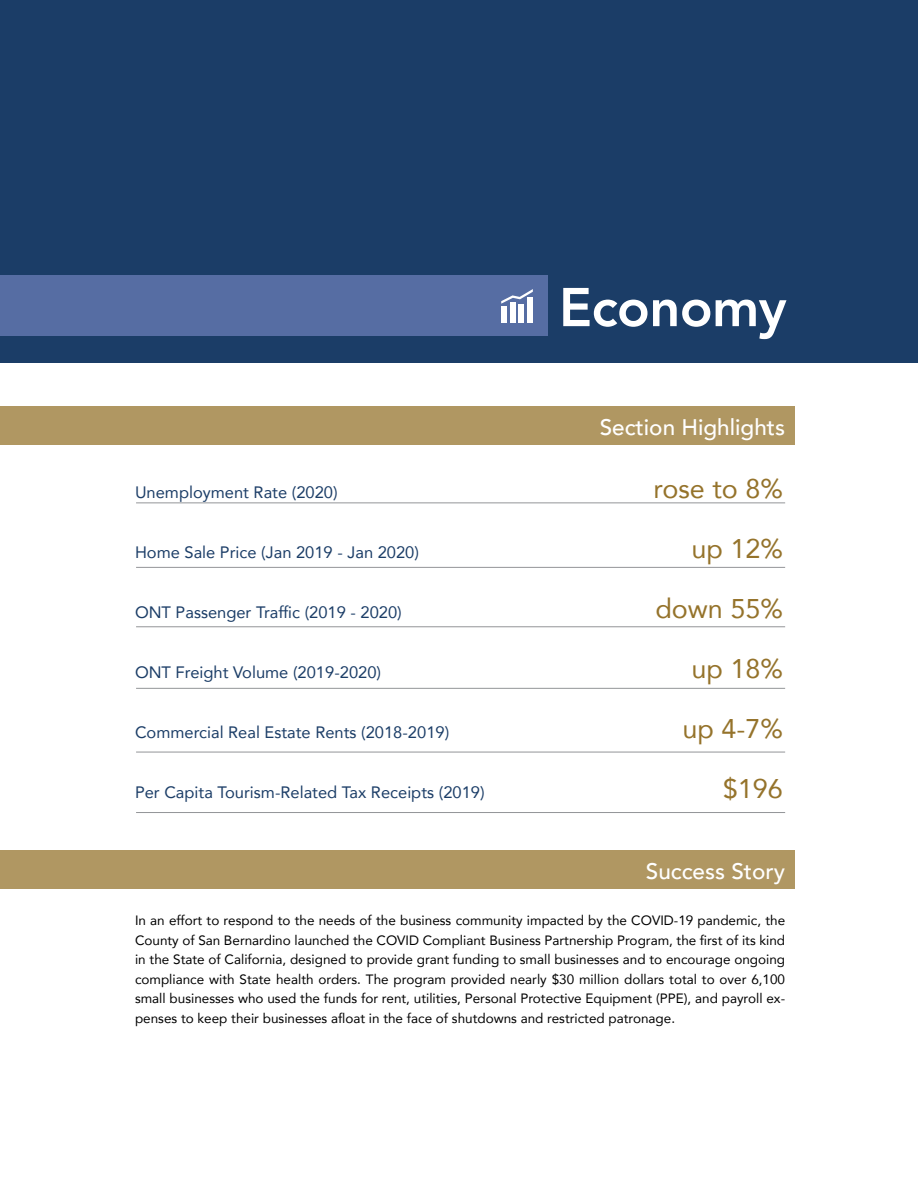
<style>
.page{position:relative;width:918px;height:1188px;background:#fff}
.page>*{position:absolute;margin:0;border:0;box-sizing:border-box;transform-origin:0 0}
.t1{font:800 54px "Avenir";letter-spacing:-.01em;color:#fff}
.t2{font:27px "Avenir";color:#95732b}
.t3{font:500 22.5px "Avenir";color:#fff}
.t4{font:16.5px "Avenir";color:#1b3d67}
.t5{font:13.5px/19.5px "Avenir";color:#000;text-align:justify}
</style>
<div class="page">
<div style="left:0;top:0;width:918px;height:363px;background:#1b3d67"></div>
<div style="left:0;top:406px;width:795px;height:39px;background:#b09762"></div>
<div style="left:0;top:850px;width:795px;height:39px;background:#b09762"></div>
<hr style="left:136px;top:502px;width:649px;height:1px;background:#939598">
<hr style="left:136px;top:567px;width:649px;height:1px;background:#939598">
<hr style="left:136px;top:626px;width:649px;height:1px;background:#939598">
<hr style="left:136px;top:688px;width:649px;height:1px;background:#939598">
<hr style="left:136px;top:752px;width:649px;height:1px;background:#939598">
<hr style="left:136px;top:812px;width:649px;height:1px;background:#939598">
<div style="left:0;top:276px;width:548px;height:60px;background:#566da3"></div>
<div style="left:501px;top:306px;width:6px;height:17px;background:#fff"></div>
<div style="left:510px;top:302px;width:6px;height:21px;background:#fff"></div>
<div style="left:518px;top:304px;width:6px;height:19px;background:#fff"></div>
<div style="left:527px;top:297px;width:6px;height:26px;background:#fff"></div>
<svg style="left:501px;top:289px;width:32px;height:15px"></svg>
<h1 class="t1" style="left:559px;top:265px;width:229px">Economy</h1>
<h3 class="t3" style="left:600px;top:408px;width:187px">Section Highlights</h3>
<p class="t4" style="left:135px;top:479px;width:204px">Unemployment Rate (2020)</p>
<h2 class="t2" style="left:653px;top:467px;width:131px">rose to 8%</h2>
<p class="t4" style="left:135px;top:539px;width:286px">Home Sale Price (Jan 2019 - Jan 2020)</p>
<h2 class="t2" style="left:691px;top:527px;width:93px">up 12%</h2>
<p class="t4" style="left:135px;top:599px;width:268px">ONT Passenger Traffic (2019 - 2020)</p>
<h2 class="t2" style="left:655px;top:587px;width:129px">down 55%</h2>
<p class="t4" style="left:135px;top:659px;width:248px">ONT Freight Volume (2019-2020)</p>
<h2 class="t2" style="left:691px;top:647px;width:93px">up 18%</h2>
<p class="t4" style="left:135px;top:719px;width:316px">Commercial Real Estate Rents (2018-2019)</p>
<h2 class="t2" style="left:682px;top:707px;width:102px">up 4-7%</h2>
<p class="t4" style="left:135px;top:779px;width:351px">Per Capita Tourism-Related Tax Receipts (2019)</p>
<h2 class="t2" style="left:723px;top:767px;width:62px">$196</h2>
<h3 class="t3" style="left:646px;top:852px;width:141px">Success Story</h3>
<p class="t5" style="left:135px;top:910px;width:652px">In an effort to respond to the needs of the business community impacted by the COVID-19 pandemic, the County of San Bernardino launched the COVID Compliant Business Partnership Program, the first of its kind in the State of California, designed to provide grant funding to small businesses and to encourage ongoing compliance with State health orders. The program provided nearly $30 million dollars total to over 6,100 small businesses who used the funds for rent, utilities, Personal Protective Equipment (PPE), and payroll ex&shy;penses to keep their businesses afloat in the face of shutdowns and restricted patronage.</p>
</div>
